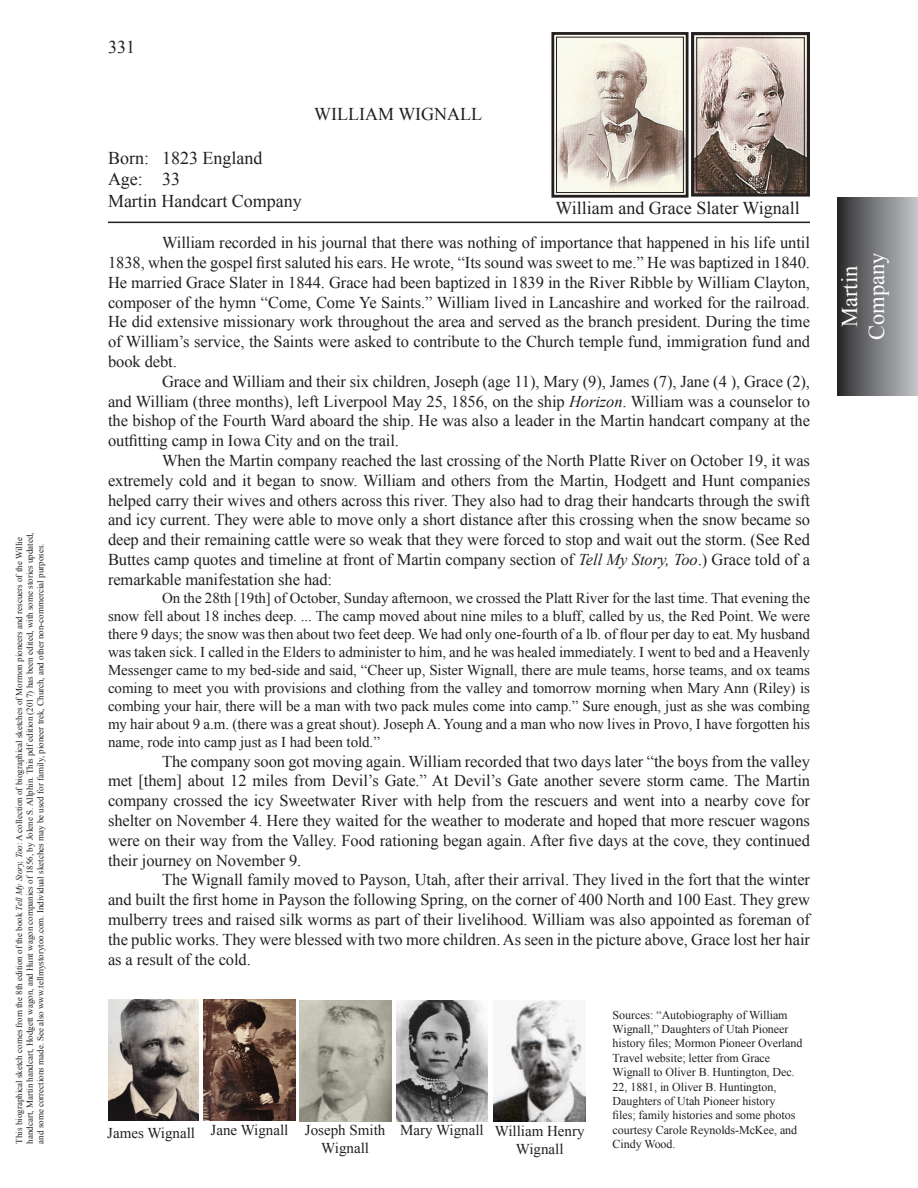
<style>
.page{position:relative;width:918px;height:1188px;background:#fff}
.page>*{position:absolute;margin:0;border:0;box-sizing:border-box;transform-origin:0 0}
.t1{font:22.5px/27px "Times New Roman";color:#fff;text-align:center}
.t2{font:18px "Times New Roman";color:#231f20}
.t3{font:16.5px/19.8px "Times New Roman";letter-spacing:-.005em;color:#231f20;text-align:justify}
.t4{font:15px/18px "Times New Roman";color:#231f20;text-align:center}
.t5{font:12px/14.4px "Times New Roman";letter-spacing:-.005em;color:#231f20}
.t6{font:9px/10.8px "Times New Roman";color:#231f20}
.s1{font-style:italic}
</style>
<div class="page">
<div style="left:837px;top:198px;width:81px;height:197px;background:linear-gradient(to right,#2c2c2e,#c7c9cd)"></div>
<svg style="left:551px;top:32px;width:259px;height:166px;background:#b6aca3"></svg>
<div style="left:696px;top:37px;width:109px;height:154px;border:1px solid #231f20"></div>
<hr style="left:108px;top:222px;width:702px;height:1px;background:#231f20">
<img style="left:108px;top:1000px;width:91px;height:120px">
<img style="left:204px;top:1000px;width:91px;height:120px">
<img style="left:300px;top:1000px;width:92px;height:121px">
<img style="left:396px;top:1000px;width:92px;height:121px">
<img style="left:494px;top:1000px;width:92px;height:121px">
<p class="t6" style="left:13px;top:1144px;width:613px;rotate:-90deg">This biographical sketch comes from the 8th edition of the book <span class="s1">Tell My Story, Too</span>: A collection of biographical sketches of Mormon pioneers and rescuers of the Willie handcart, Martin handcart, Hodgett wagon, and Hunt wagon companies of 1856, by Jolene S. Allphin. This pdf edition (2017) has been edited, with some stories updated, and some corrections made. See also www.tellmystorytoo.com. Individual sketches may be used for family, pioneer trek, Church, and other non-commercial purposes.</p>
<p class="t2" style="left:108px;top:35px;width:28px">331</p>
<p class="t2" style="left:314px;top:102px;width:170px">WILLIAM WIGNALL</p>
<p class="t2" style="left:108px;top:146px;width:156px">Born: 1823 England</p>
<p class="t2" style="left:108px;top:167px;width:73px">Age: 33</p>
<p class="t2" style="left:108px;top:189px;width:195px">Martin Handcart Company</p>
<p class="t3" style="left:108px;top:233px;width:704px;text-indent:54px">William recorded in his journal that there was nothing of importance that happened in his life until 1838, when the gospel first saluted his ears. He wrote, “Its sound was sweet to me.” He was baptized in 1840.<br>He married Grace Slater in 1844. Grace had been baptized in 1839 in the River Ribble by William Clayton, composer of the hymn “Come, Come Ye Saints.” William lived in Lancashire and worked for the railroad.<br>He did extensive missionary work throughout the area and served as the branch president. During the time of William’s service, the Saints were asked to contribute to the Church temple fund, immigration fund and book debt.</p>
<p class="t3" style="left:108px;top:371px;width:704px;text-indent:54px">Grace and William and their six children, Joseph (age 11), Mary (9), James (7), Jane (4 ), Grace (2), and William (three months), left Liverpool May 25, 1856, on the ship <span class="s1">Horizon</span>. William was a counselor to the bishop of the Fourth Ward aboard the ship. He was also a leader in the Martin handcart company at the outfitting camp in Iowa City and on the trail.</p>
<p class="t3" style="left:108px;top:450px;width:704px;text-indent:54px">When the Martin company reached the last crossing of the North Platte River on October 19, it was extremely cold and it began to snow. William and others from the Martin, Hodgett and Hunt companies helped carry their wives and others across this river. They also had to drag their handcarts through the swift and icy current. They were able to move only a short distance after this crossing when the snow became so deep and their remaining cattle were so weak that they were forced to stop and wait out the storm. (See Red Buttes camp quotes and timeline at front of Martin company section of <span class="s1">Tell My Story, Too</span>.) Grace told of a remarkable manifestation she had:</p>
<p class="t4" style="left:108px;top:589px;width:704px;text-align:justify;text-indent:54px">On the 28th [19th] of October, Sunday afternoon, we crossed the Platt River for the last time. That evening the snow fell about 18 inches deep. ... The camp moved about nine miles to a bluff, called by us, the Red Point. We were there 9 days; the snow was then about two feet deep. We had only one-fourth of a lb. of flour per day to eat. My husband was taken sick. I called in the Elders to administer to him, and he was healed immediately. I went to bed and a Heavenly Messenger came to my bed-side and said, “Cheer up, Sister Wignall, there are mule teams, horse teams, and ox teams coming to meet you with provisions and clothing from the valley and tomorrow morning when Mary Ann (Riley) is combing your hair, there will be a man with two pack mules come into camp.” Sure enough, just as she was combing my hair about 9 a.m. (there was a great shout). Joseph A. Young and a man who now lives in Provo, I have forgotten his name, rode into camp just as I had been told.”</p>
<p class="t3" style="left:108px;top:751px;width:704px;text-indent:54px">The company soon got moving again. William recorded that two days later “the boys from the valley met [them] about 12 miles from Devil’s Gate.” At Devil’s Gate another severe storm came. The Martin company crossed the icy Sweetwater River with help from the rescuers and went into a nearby cove for shelter on November 4. Here they waited for the weather to moderate and hoped that more rescuer wagons were on their way from the Valley. Food rationing began again. After five days at the cove, they continued their journey on November 9.</p>
<p class="t3" style="left:108px;top:870px;width:704px;text-indent:54px">The Wignall family moved to Payson, Utah, after their arrival. They lived in the fort that the winter and built the first home in Payson the following Spring, on the corner of 400 North and 100 East. They grew mulberry trees and raised silk worms as part of their livelihood. William was also appointed as foreman of the public works. They were blessed with two more children. As seen in the picture above, Grace lost her hair as a result of the cold.</p>
<p class="t2" style="left:556px;top:196px;width:246px">William and Grace Slater Wignall</p>
<p class="t4" style="left:107px;top:1124px;width:89px">James Wignall</p>
<p class="t4" style="left:211px;top:1121px;width:79px">Jane Wignall</p>
<p class="t4" style="left:305px;top:1121px;width:82px">Joseph Smith<br>Wignall</p>
<p class="t4" style="left:400px;top:1121px;width:85px">Mary Wignall</p>
<p class="t4" style="left:495px;top:1122px;width:91px">William Henry<br>Wignall</p>
<p class="t5" style="left:613px;top:1007px;width:191px">Sources: “Autobiography of William Wignall,” Daughters of Utah Pioneer history files; Mormon Pioneer Overland Travel website; letter from Grace Wignall to Oliver B. Huntington, Dec.<br>22, 1881, in Oliver B. Huntington, Daughters of Utah Pioneer history<br>files; family histories and some photos courtesy Carole Reynolds-McKee, and Cindy Wood.</p>
<h1 class="t1" style="left:836px;top:340px;width:89px;rotate:-90deg">Martin<br>Company</h1>
</div>
